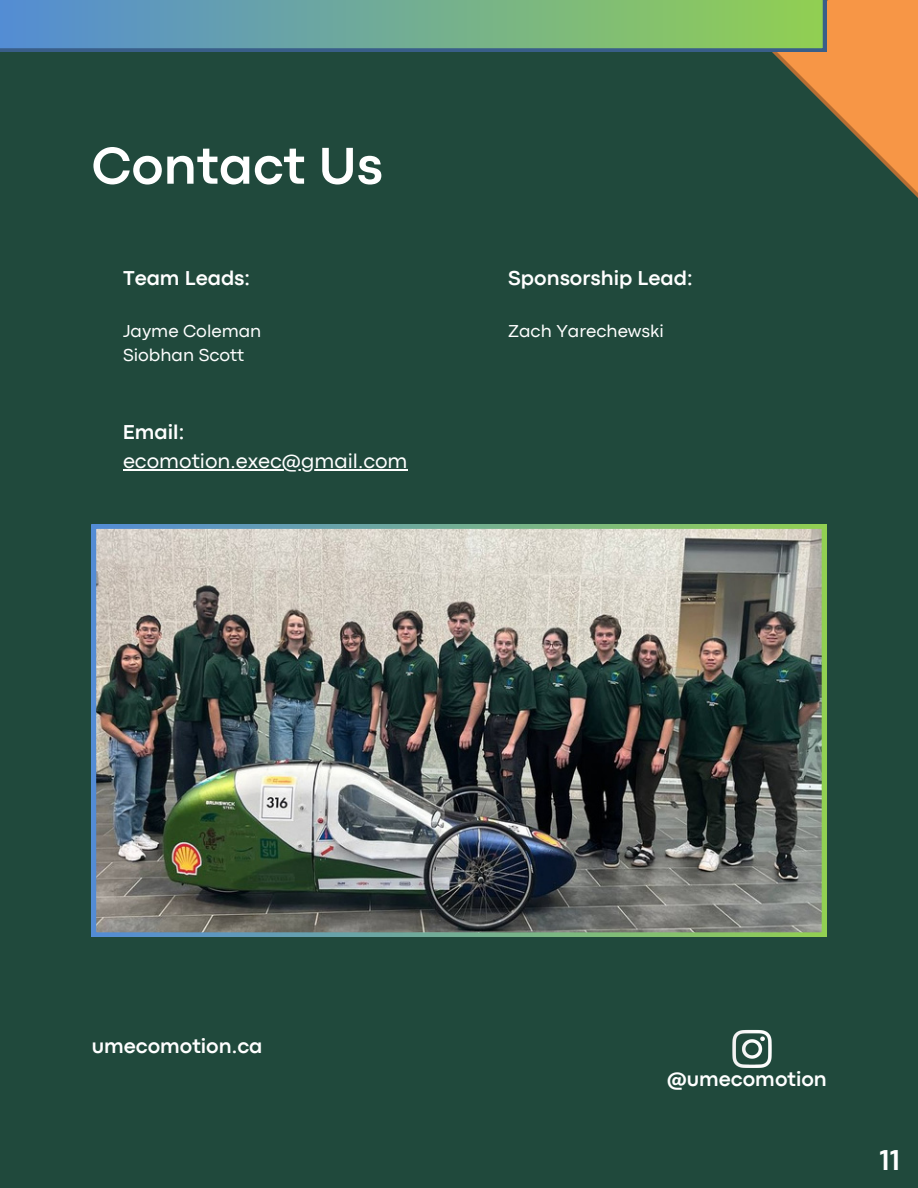
<style>
.page{position:relative;width:918px;height:1188px;background:#20493c}
.page>*{position:absolute;margin:0;border:0;box-sizing:border-box;transform-origin:0 0}
.t1{font:700 54px "Codec Pro";color:#fff}
.t2{font:700 30px "Codec Pro";color:#fff}
.t3{font:700 21px "Codec Pro";color:#fff}
.t4{font:21px "Codec Pro";color:#fff}
.t5{font:18px "Codec Pro";color:#fff}
</style>
<div class="page">
<svg style="left:0;top:0;width:918px;height:198px"></svg>
<img style="left:92px;top:524px;width:734px;height:413px">
<img style="left:732px;top:1029px;width:40px;height:39px">
<hr style="left:123px;top:469px;width:285px;height:1px;background:#fff">
<p class="t1" style="left:92px;top:147px;width:293px">Contact Us</p>
<p class="t3" style="left:123px;top:271px;width:129px">Team Leads:</p>
<p class="t5" style="left:123px;top:324px;width:140px">Jayme Coleman</p>
<p class="t5" style="left:123px;top:349px;width:123px">Siobhan Scott</p>
<p class="t3" style="left:123px;top:424px;width:63px">Email:</p>
<p class="t4" style="left:123px;top:454px;width:286px">ecomotion.exec@gmail.com</p>
<p class="t3" style="left:508px;top:271px;width:186px">Sponsorship Lead:</p>
<p class="t5" style="left:508px;top:324px;width:157px">Zach Yarechewski</p>
<p class="t3" style="left:92px;top:1039px;width:172px">umecomotion.ca</p>
<p class="t3" style="left:667px;top:1071px;width:161px">@umecomotion</p>
<p class="t2" style="left:880px;top:1149px;width:22px">11</p>
</div>
